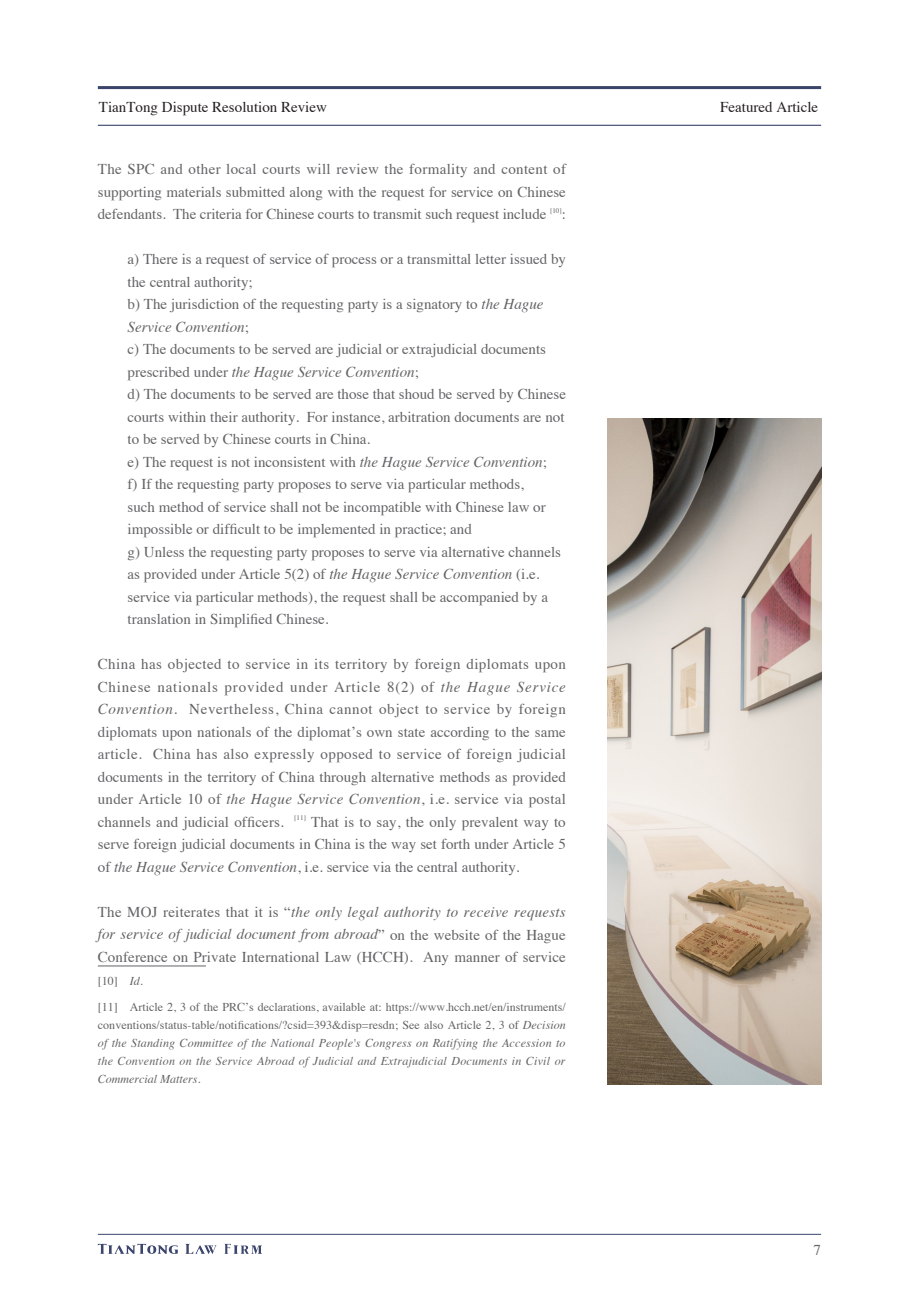
<style>
.page{position:relative;width:919px;height:1289px;background:#fff}
.page>*{position:absolute;margin:0;border:0;box-sizing:border-box;transform-origin:0 0}
.缩进{font:15px/22.5px "Times";color:#636366}
.t1{font:15px "Times";color:#231f20}
.t2{font:italic 12px/18px "Times";letter-spacing:.02em;color:#636366;text-align:justify}
.t3{font:12px "Times";color:#636366}
.s1{font-style:italic}
.s2{font-style:normal}
</style>
<div class="page">
<hr style="left:98px;top:1233px;width:723px;height:1px;background:#3b456b">
<svg style="left:98px;top:1243px;width:80px;height:10px"></svg>
<svg style="left:185px;top:1243px;width:32px;height:10px"></svg>
<svg style="left:224px;top:1243px;width:38px;height:10px"></svg>
<hr style="left:98px;top:86px;width:723px;height:3px;background:#3b456b">
<hr style="left:98px;top:125px;width:723px;height:1px;background:#3b456b">
<hr style="left:98px;top:965px;width:108px;height:1px;background:#636366">
<img style="left:607px;top:418px;width:214px;height:666px">
<p class="t1" style="left:99px;top:93px;width:229px">TianTong Dispute Resolution Review</p>
<p class="t1" style="left:720px;top:93px;width:99px">Featured Article</p>
<p class="缩进" style="left:98px;top:156px;width:469px;text-align:justify">The SPC and other local courts will review the formality and content of supporting materials submitted along with the request for service on Chinese defendants. The criteria for Chinese courts to transmit such request include <sup>[10]</sup>:</p>
<p class="缩进" style="left:128px;top:246px;width:440px">a) There is a request of service of process or a transmittal letter issued by the central authority;</p>
<p class="缩进" style="left:128px;top:291px;width:417px">b) The jurisdiction of the requesting party is a signatory to <span class="s1">the Hague<br>Service Convention</span>;</p>
<p class="缩进" style="left:128px;top:336px;width:420px">c) The documents to be served are judicial or extrajudicial documents prescribed under <span class="s1">the Hague Service Convention</span>;</p>
<p class="缩进" style="left:128px;top:381px;width:440px;text-align:justify">d) The documents to be served are those that shoud be served by Chinese courts within their authority. For instance, arbitration documents are not to be served by Chinese courts in China.</p>
<p class="缩进" style="left:128px;top:449px;width:421px">e) The request is not inconsistent with <span class="s1">the Hague Service Convention</span>;</p>
<p class="缩进" style="left:128px;top:471px;width:419px">f) If the requesting party proposes to serve via particular methods, such method of service shall not be incompatible with Chinese law or impossible or difficult to be implemented in practice; and</p>
<p class="缩进" style="left:128px;top:539px;width:435px">g) Unless the requesting party proposes to serve via alternative channels as provided under Article 5(2) of <span class="s1">the Hague Service Convention</span> (i.e. service via particular methods), the request shall be accompanied by a translation in Simplified Chinese.</p>
<p class="缩进" style="left:98px;top:651px;width:469px;text-align:justify">China has objected to service in its territory by foreign diplomats upon Chinese nationals provided under Article 8(2) of <span class="s1">the Hague Service Convention</span>. Nevertheless, China cannot object to service by foreign diplomats upon nationals of the diplomat’s own state according to the same article. China has also expressly opposed to service of foreign judicial documents in the territory of China through alternative methods as provided under Article 10 of <span class="s1">the Hague Service Convention</span>, i.e. service via postal channels and judicial officers. <sup>[11]</sup> That is to say, the only prevalent way to serve foreign judicial documents in China is the way set forth under Article 5 of <span class="s1">the Hague Service Convention</span>, i.e. service via the central authority.</p>
<p class="缩进" style="left:98px;top:899px;width:469px;text-align:justify">The MOJ reiterates that it is “<span class="s1">the only legal authority to receive requests for service of judicial document from abroad</span>” on the website of the Hague Conference on Private International Law (HCCH). Any manner of service</p>
<p class="t3" style="left:98px;top:969px;width:46px">[10] <span class="s1">Id.</span></p>
<p class="t2" style="left:98px;top:996px;width:469px"><span class="s2">[11] Article 2, 3 of the PRC’s declarations, available at: https://www.hcch.net/en/instruments/ conventions/status-table/notifications/?csid=393&amp;disp=resdn; See also Article 2, 3 of</span> Decision of the Standing Committee of the National People's Congress on Ratifying the Accession to the Convention on the Service Abroad of Judicial and Extrajudicial Documents in Civil or Commercial Matters.</p>
<p class="缩进" style="left:813px;top:1236px;width:9px">7</p>
</div>
